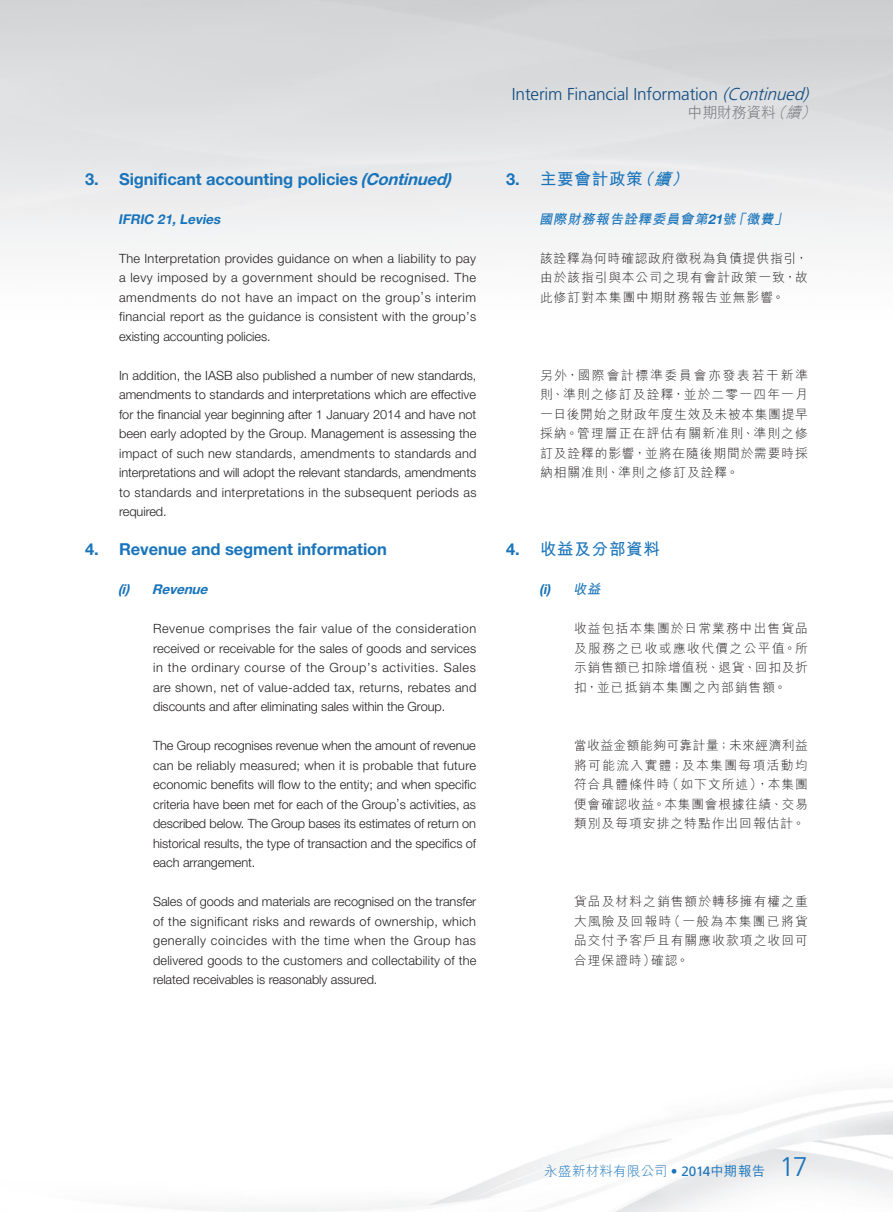
<style>
.page{position:relative;width:893px;height:1212px;background:#fff}
.page>*{position:absolute;margin:0;border:0;box-sizing:border-box;transform-origin:0 0}
.t1{font:300 17.25px "Frutiger LT Std";letter-spacing:-.01em;color:#104c80}
.Heading_2{font:700 16.5px "Helvetica Neue LT Std";letter-spacing:-.005em;color:#1974bb}
.C_Heading_2{font:700 16.5px "M Hei HK";letter-spacing:.045em;color:#1974bb}
.t2{font:300 15px "M Hei HK";letter-spacing:-.025em;color:#6c6d70}
.Heading_3{font:italic 700 13.5px "Helvetica Neue LT Std";color:#1974bb}
.t3{font:300 13.5px "M Hei HK";letter-spacing:.02em;color:#1974bb}
.C_Heading_3{font:italic 700 13.5px "M Hei HK";color:#1974bb}
.C_Heading_3-2{font:italic 700 13.5px "Helvetica Neue LT Std";color:#1974bb}
.Body_Text{font:300 12.75px/19.5px "Helvetica Neue LT Std";letter-spacing:-.005em;color:#231f20;text-align:justify}
.C_Body_Text{font:300 12.75px/19.5px "M Hei HK";letter-spacing:.08em;color:#231f20;text-align:justify}
.s1{font-style:italic}
.s2{font-family:"Helvetica Neue LT Std"}
.s3{font-family:"M Hei HK"}
.s4{font-family:"Frutiger LT Std"}
.s5{font-family:"Frutiger LT Std";font-weight:400}
.s6{font-weight:500}
.s7{font-family:"Frutiger LT Std";font-size:27px}
</style>
<div class="page">
<p class="Heading_2" style="left:85px;top:169px;width:368px">3. Significant accounting policies <span class="s1">(Continued)</span></p>
<p class="Heading_3" style="left:118px;top:211px;width:107px">IFRIC 21, Levies</p>
<p class="Body_Text" style="left:119px;top:248px;width:359px">The Interpretation provides guidance on when a liability to pay a levy imposed by a government should be recognised. The amendments do not have an impact on the group’s interim financial report as the guidance is consistent with the group’s existing accounting policies.</p>
<p class="Body_Text" style="left:119px;top:365px;width:359px">In addition, the IASB also published a number of new standards, amendments to standards and interpretations which are effective for the financial year beginning after 1 January 2014 and have not been early adopted by the Group. Management is assessing the impact of such new standards, amendments to standards and interpretations and will adopt the relevant standards, amendments to standards and interpretations in the subsequent periods as required.</p>
<p class="Heading_2" style="left:85px;top:539px;width:303px">4. Revenue and segment information</p>
<p class="Heading_3" style="left:118px;top:581px;width:95px">(i) Revenue</p>
<p class="Body_Text" style="left:153px;top:619px;width:325px">Revenue comprises the fair value of the consideration received or receivable for the sales of goods and services in the ordinary course of the Group’s activities. Sales are shown, net of value-added tax, returns, rebates and discounts and after eliminating sales within the Group.</p>
<p class="Body_Text" style="left:153px;top:736px;width:325px">The Group recognises revenue when the amount of revenue can be reliably measured; when it is probable that future economic benefits will flow to the entity; and when specific criteria have been met for each of the Group’s activities, as described below. The Group bases its estimates of return on historical results, the type of transaction and the specifics of each arrangement.</p>
<p class="Body_Text" style="left:153px;top:892px;width:325px">Sales of goods and materials are recognised on the transfer of the significant risks and rewards of ownership, which generally coincides with the time when the Group has delivered goods to the customers and collectability of the related receivables is reasonably assured.</p>
<h1 class="t1" style="left:512px;top:84px;width:303px">Interim Financial Information <span class="s1">(Continued)</span></h1>
<p class="t2" style="left:688px;top:105px;width:133px">中期財務資料<span class="s1">（續）</span></p>
<p class="C_Heading_2" style="left:506px;top:167px;width:189px"><span class="s2">3.</span> 主要會計政策<span class="s1">（續）</span></p>
<p class="C_Heading_3" style="left:539px;top:209px;width:253px">國際財務報告詮釋委員會第<span class="s2">21</span>號「徵費」</p>
<p class="C_Body_Text" style="left:540px;top:248px;width:269px">該詮釋為何時確認政府徵稅為負債提供指引，由於該指引與本公司之現有會計政策一致，故此修訂對本集團中期財務報告並無影響。</p>
<p class="C_Body_Text" style="left:540px;top:365px;width:269px">另外，國際會計標準委員會亦發表若干新準則、準則之修訂及詮釋，並於二零一四年一月一日後開始之財政年度生效及未被本集團提早採納。管理層正在評估有關新准則、準則之修訂及詮釋的影響，並將在隨後期間於需要時採納相關准則、準則之修訂及詮釋。</p>
<p class="C_Heading_2" style="left:506px;top:537px;width:155px"><span class="s2">4.</span> 收益及分部資料</p>
<p class="C_Heading_3-2" style="left:539px;top:581px;width:66px">(i) <span class="s3">收益</span></p>
<p class="C_Body_Text" style="left:574px;top:619px;width:235px">收益包括本集團於日常業務中出售貨品及服務之已收或應收代價之公平值。所示銷售額已扣除增值稅、退貨、回扣及折扣，並已抵銷本集團之內部銷售額。</p>
<p class="C_Body_Text" style="left:574px;top:736px;width:235px">當收益金額能夠可靠計量；未來經濟利益將可能流入實體；及本集團每項活動均符合具體條件時（如下文所述），本集團便會確認收益。本集團會根據往績、交易類別及每項安排之特點作出回報估計。</p>
<p class="C_Body_Text" style="left:574px;top:892px;width:235px">貨品及材料之銷售額於轉移擁有權之重大風險及回報時（一般為本集團已將貨品交付予客戶且有關應收款項之收回可合理保證時）確認。</p>
<p class="t3" style="left:544px;top:1164px;width:265px">永盛新材料有限公司 <span class="s4">•</span> <span class="s5">2014</span><span class="s6">中期報告</span> <span class="s7">17</span></p>
</div>
